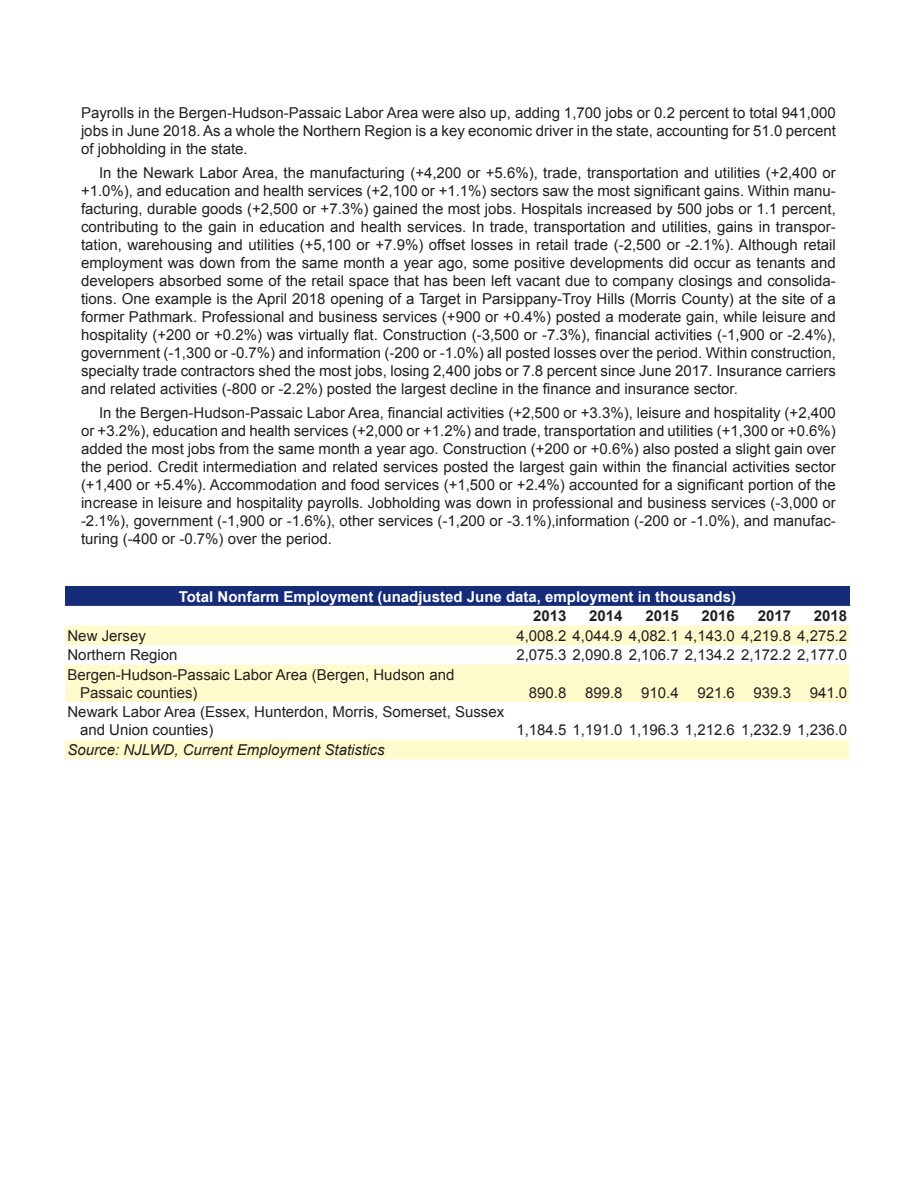
<style>
.page{position:relative;width:918px;height:1188px;background:#fff}
.page>*{position:absolute;margin:0;border:0;box-sizing:border-box;transform-origin:0 0}
.regional_focus_body{font:15px/18px "Arial";color:#231f20;text-align:justify}
.t1{font:700 15px "Arial";color:#fff}
.t2{font:italic 15px "Arial";color:#231f20}
.t3{font:700 15px "Arial";color:#231f20}
</style>
<div class="page">
<div style="left:65px;top:586px;width:784px;height:20px;background:#162c79"></div>
<svg style="left:65px;top:625px;width:784px;height:134px"></svg>
<div style="left:65px;top:665px;width:784px;height:37px;background:#fffbcc"></div>
<p class="regional_focus_body" style="left:81px;top:104px;width:756px">Payrolls in the Bergen-Hudson-Passaic Labor Area were also up, adding 1,700 jobs or 0.2 percent to total 941,000 jobs in June 2018. As a whole the Northern Region is a key economic driver in the state, accounting for 51.0 percent of jobholding in the state.</p>
<p class="regional_focus_body" style="left:81px;top:164px;width:756px;text-indent:18px">In the Newark Labor Area, the manufacturing (+4,200 or +5.6%), trade, transportation and utilities (+2,400 or +1.0%), and education and health services (+2,100 or +1.1%) sectors saw the most significant gains. Within manu&shy;facturing, durable goods (+2,500 or +7.3%) gained the most jobs. Hospitals increased by 500 jobs or 1.1 percent, contributing to the gain in education and health services. In trade, transportation and utilities, gains in transpor&shy;tation, warehousing and utilities (+5,100 or +7.9%) offset losses in retail trade (-2,500 or -2.1%). Although retail employment was down from the same month a year ago, some positive developments did occur as tenants and developers absorbed some of the retail space that has been left vacant due to company closings and consolida&shy;tions. One example is the April 2018 opening of a Target in Parsippany-Troy Hills (Morris County) at the site of a former Pathmark. Professional and business services (+900 or +0.4%) posted a moderate gain, while leisure and hospitality (+200 or +0.2%) was virtually flat. Construction (-3,500 or -7.3%), financial activities (-1,900 or -2.4%), government (-1,300 or -0.7%) and information (-200 or -1.0%) all posted losses over the period. Within construction, specialty trade contractors shed the most jobs, losing 2,400 jobs or 7.8 percent since June 2017. Insurance carriers and related activities (-800 or -2.2%) posted the largest decline in the finance and insurance sector.</p>
<p class="regional_focus_body" style="left:81px;top:404px;width:756px;text-indent:18px">In the Bergen-Hudson-Passaic Labor Area, financial activities (+2,500 or +3.3%), leisure and hospitality (+2,400 or +3.2%), education and health services (+2,000 or +1.2%) and trade, transportation and utilities (+1,300 or +0.6%) added the most jobs from the same month a year ago. Construction (+200 or +0.6%) also posted a slight gain over the period. Credit intermediation and related services posted the largest gain within the financial activities sector (+1,400 or +5.4%). Accommodation and food services (+1,500 or +2.4%) accounted for a significant portion of the increase in leisure and hospitality payrolls. Jobholding was down in professional and business services (-3,000 or -2.1%), government (-1,900 or -1.6%), other services (-1,200 or -3.1%),information (-200 or -1.0%), and manufac&shy;turing (-400 or -0.7%) over the period.</p>
<p class="t1" style="left:179px;top:586px;width:559px">Total Nonfarm Employment (unadjusted June data, employment in thousands)</p>
<p class="t3" style="left:533px;top:606px;width:35px">2013</p>
<p class="t3" style="left:589px;top:606px;width:35px">2014</p>
<p class="t3" style="left:645px;top:606px;width:35px">2015</p>
<p class="t3" style="left:702px;top:606px;width:35px">2016</p>
<p class="t3" style="left:758px;top:606px;width:35px">2017</p>
<p class="t3" style="left:814px;top:606px;width:35px">2018</p>
<p class="regional_focus_body" style="left:68px;top:627px;width:80px">New Jersey</p>
<p class="regional_focus_body" style="left:516px;top:627px;width:332px">4,008.2 4,044.9 4,082.1 4,143.0 4,219.8 4,275.2</p>
<p class="regional_focus_body" style="left:68px;top:646px;width:112px">Northern Region</p>
<p class="regional_focus_body" style="left:516px;top:646px;width:332px">2,075.3 2,090.8 2,106.7 2,134.2 2,172.2 2,177.0</p>
<p class="regional_focus_body" style="left:68px;top:666px;width:388px">Bergen-Hudson-Passaic Labor Area (Bergen, Hudson and</p>
<p class="regional_focus_body" style="left:80px;top:684px;width:119px">Passaic counties)</p>
<p class="regional_focus_body" style="left:529px;top:684px;width:39px">890.8</p>
<p class="regional_focus_body" style="left:585px;top:684px;width:39px">899.8</p>
<p class="regional_focus_body" style="left:641px;top:684px;width:39px">910.4</p>
<p class="regional_focus_body" style="left:697px;top:684px;width:39px">921.6</p>
<p class="regional_focus_body" style="left:754px;top:684px;width:39px">939.3</p>
<p class="regional_focus_body" style="left:810px;top:684px;width:39px">941.0</p>
<p class="regional_focus_body" style="left:68px;top:703px;width:438px">Newark Labor Area (Essex, Hunterdon, Morris, Somerset, Sussex</p>
<p class="regional_focus_body" style="left:80px;top:721px;width:135px">and Union counties)</p>
<p class="regional_focus_body" style="left:516px;top:721px;width:332px">1,184.5 1,191.0 1,196.3 1,212.6 1,232.9 1,236.0</p>
<p class="t2" style="left:68px;top:740px;width:319px">Source: NJLWD, Current Employment Statistics</p>
</div>
